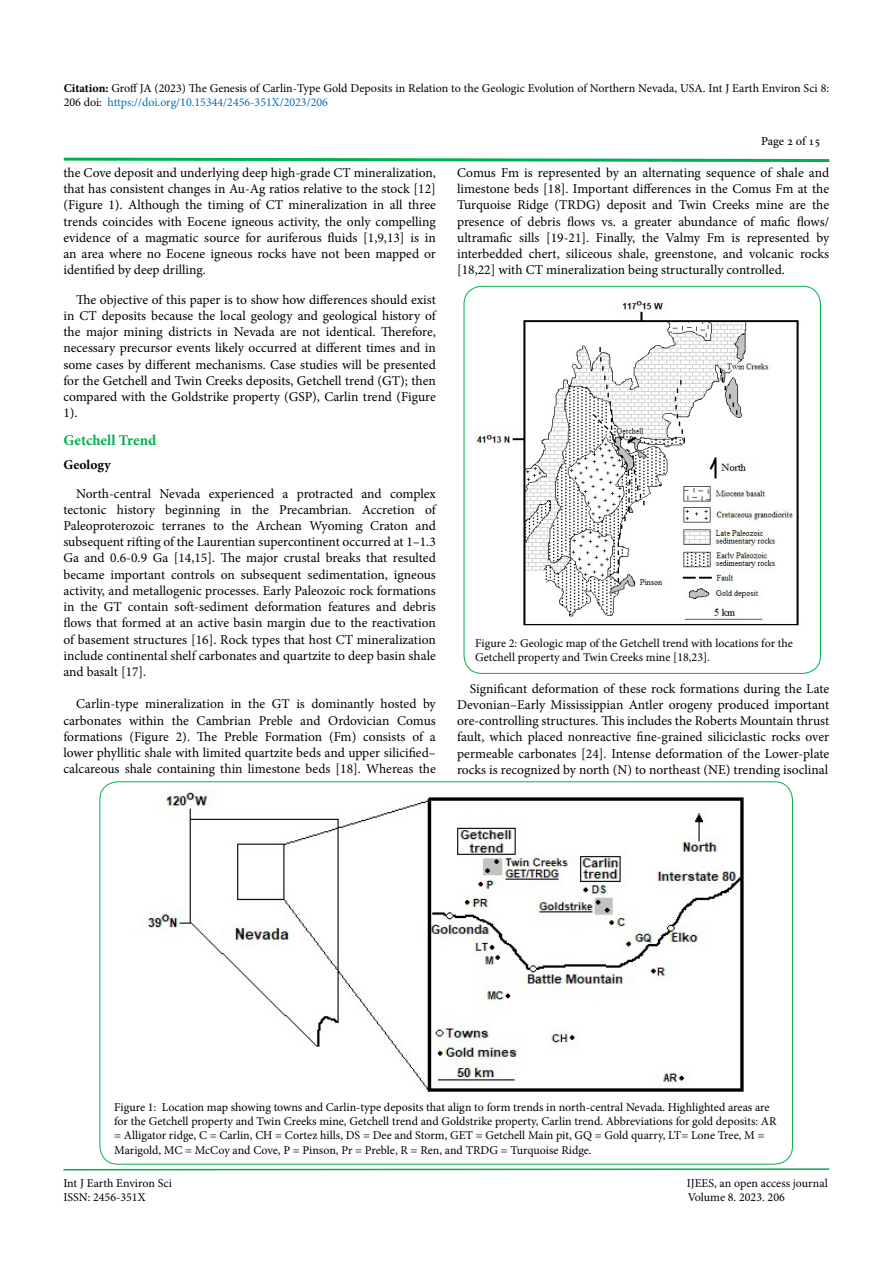
<style>
.page{position:relative;width:893px;height:1263px;background:#fff}
.page>*{position:absolute;margin:0;border:0;box-sizing:border-box;transform-origin:0 0}
.t1{font:700 15px "Minion Pro";color:#00b050}
.t2{font:13.5px/16.2px "Minion Pro";color:#000;text-align:justify}
.t3{font:700 13.5px "Minion Pro";letter-spacing:.01em;color:#000}
.t4{font:12px/14.4px "Minion Pro";color:#000}
.t5{font:12px "Adobe Hebrew";letter-spacing:-.005em;color:#000}
.s1{font-weight:700}
.s2{color:#0070c0}
</style>
<div class="page">
<svg style="left:63px;top:1168px;width:767px;height:3px;background:#7fd7a7"></svg>
<svg style="left:63px;top:157px;width:767px;height:5px"></svg>
<img style="left:146px;top:788px;width:598px;height:304px">
<img style="left:476px;top:299px;width:323px;height:327px">
<div style="left:464px;top:286px;width:357px;height:388px;border:1px solid #00b050;border-radius:18px"></div>
<p class="t4" style="left:64px;top:81px;width:767px"><span class="s1">Citation:</span> Groff JA (2023) The Genesis of Carlin-Type Gold Deposits in Relation to the Geologic Evolution of Northern Nevada, USA. Int J Earth Environ Sci 8:<br>206 doi: <span class="s2">https://doi.org/10.15344/2456-351X/2023/206</span></p>
<p class="t5" style="left:761px;top:134px;width:61px">Page 2 of 15</p>
<p class="t2" style="left:63px;top:165px;width:374px">the Cove deposit and underlying deep high-grade CT mineralization, that has consistent changes in Au-Ag ratios relative to the stock [12] (Figure 1). Although the timing of CT mineralization in all three trends coincides with Eocene igneous activity, the only compelling evidence of a magmatic source for auriferous fluids [1,9,13] is in an area where no Eocene igneous rocks have not been mapped or identified by deep drilling.</p>
<p class="t2" style="left:63px;top:291px;width:374px;text-indent:13px">The objective of this paper is to show how differences should exist in CT deposits because the local geology and geological history of the major mining districts in Nevada are not identical. Therefore, necessary precursor events likely occurred at different times and in some cases by different mechanisms. Case studies will be presented for the Getchell and Twin Creeks deposits, Getchell trend (GT); then compared with the Goldstrike property (GSP), Carlin trend (Figure 1).</p>
<p class="t1" style="left:63px;top:430px;width:94px">Getchell Trend</p>
<p class="t3" style="left:63px;top:456px;width:49px">Geology</p>
<p class="t2" style="left:63px;top:485px;width:374px;text-indent:13px">North-central Nevada experienced a protracted and complex tectonic history beginning in the Precambrian. Accretion of Paleoproterozoic terranes to the Archean Wyoming Craton and subsequent rifting of the Laurentian supercontinent occurred at 1–1.3<br>Ga and 0.6-0.9 Ga [14,15]. The major crustal breaks that resulted became important controls on subsequent sedimentation, igneous activity, and metallogenic processes. Early Paleozoic rock formations in the GT contain soft-sediment deformation features and debris flows that formed at an active basin margin due to the reactivation of basement structures [16]. Rock types that host CT mineralization include continental shelf carbonates and quartzite to deep basin shale and basalt [17].</p>
<p class="t2" style="left:63px;top:696px;width:374px;text-indent:13px">Carlin-type mineralization in the GT is dominantly hosted by carbonates within the Cambrian Preble and Ordovician Comus formations (Figure 2). The Preble Formation (Fm) consists of a lower phyllitic shale with limited quartzite beds and upper silicified– calcareous shale containing thin limestone beds [18]. Whereas the</p>
<p class="t2" style="left:457px;top:165px;width:374px">Comus Fm is represented by an alternating sequence of shale and limestone beds [18]. Important differences in the Comus Fm at the Turquoise Ridge (TRDG) deposit and Twin Creeks mine are the presence of debris flows vs. a greater abundance of mafic flows/ ultramafic sills [19-21]. Finally, the Valmy Fm is represented by interbedded chert, siliceous shale, greenstone, and volcanic rocks [18,22] with CT mineralization being structurally controlled.</p>
<p class="t4" style="left:475px;top:636px;width:319px">Figure 2: Geologic map of the Getchell trend with locations for the<br>Getchell property and Twin Creeks mine [18,23].</p>
<p class="t2" style="left:457px;top:680px;width:374px;text-indent:13px">Significant deformation of these rock formations during the Late Devonian–Early Mississippian Antler orogeny produced important ore-controlling structures. This includes the Roberts Mountain thrust fault, which placed nonreactive fine-grained siliciclastic rocks over permeable carbonates [24]. Intense deformation of the Lower-plate rocks is recognized by north (N) to northeast (NE) trending isoclinal</p>
<p class="t4" style="left:114px;top:1099px;width:664px">Figure 1: Location map showing towns and Carlin-type deposits that align to form trends in north-central Nevada. Highlighted areas are for the Getchell property and Twin Creeks mine, Getchell trend and Goldstrike property, Carlin trend. Abbreviations for gold deposits: AR = Alligator ridge, C = Carlin, CH = Cortez hills, DS = Dee and Storm, GET = Getchell Main pit, GQ = Gold quarry, LT= Lone Tree, M = Marigold, MC = McCoy and Cove, P = Pinson, Pr = Preble, R = Ren, and TRDG = Turquoise Ridge.</p>
<p class="t4" style="left:63px;top:1176px;width:110px">Int J Earth Environ Sci</p>
<p class="t4" style="left:687px;top:1176px;width:142px">IJEES, an open access journal</p>
<p class="t4" style="left:63px;top:1190px;width:84px">ISSN: 2456-351X</p>
<p class="t4" style="left:688px;top:1190px;width:99px">Volume 8. 2023. 206</p>
</div>
